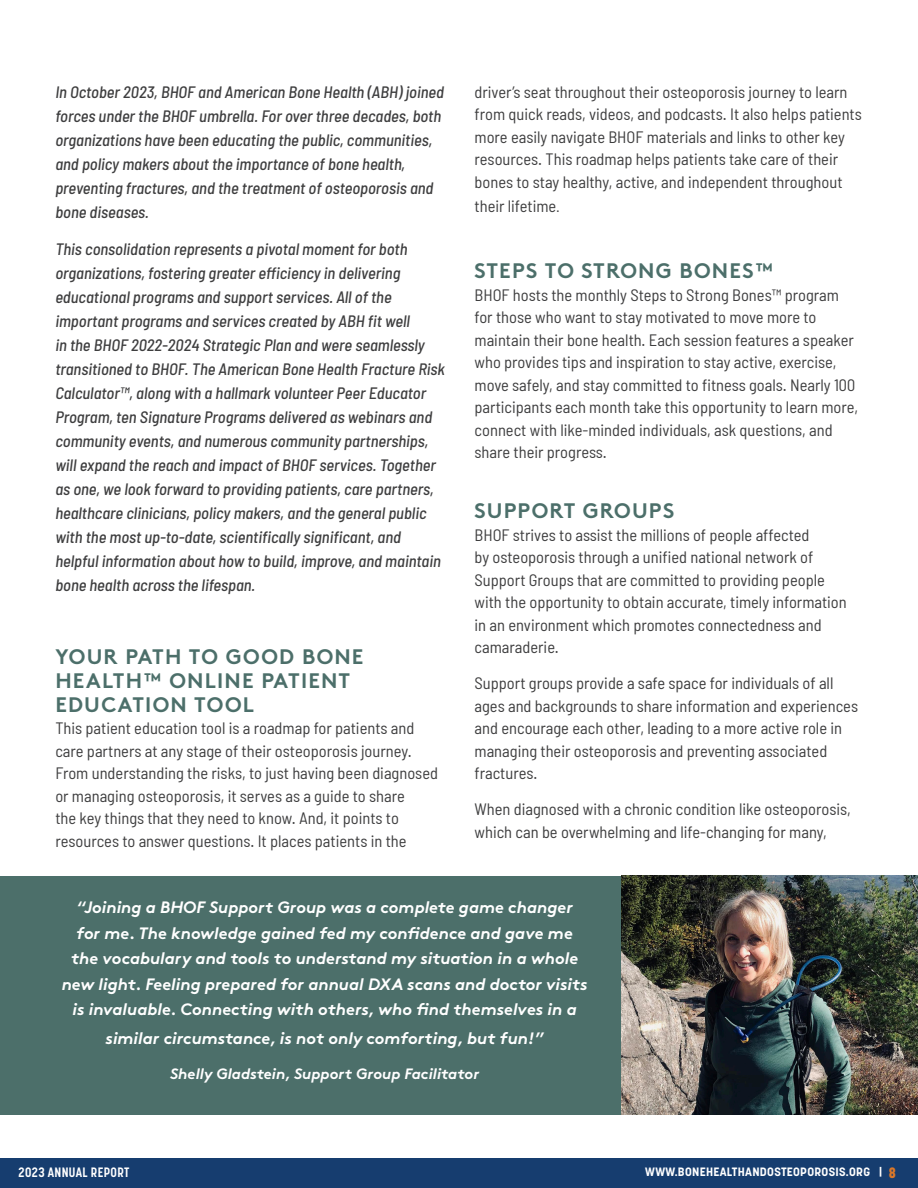
<style>
.page{position:relative;width:918px;height:1188px;background:#fff}
.page>*{position:absolute;margin:0;border:0;box-sizing:border-box;transform-origin:0 0}
.t1{font:700 21px/24px "Brown";letter-spacing:.055em;color:#4c6f6a}
.t2{font:semi-condensed 16.5px/22.5px "Barlow";color:#3e3e3f}
.t3{font:italic 500 semi-condensed 16.5px/24px "Barlow";color:#3e3e3f}
.Paragraph_Style_1{font:italic 700 16.5px/25.5px "Brown";color:#fff;text-align:center}
.Paragraph_Style_1-2{font:italic 700 15px "Brown";color:#fff}
.t4{font:700 13.5px "Korolev Condensed";letter-spacing:.025em;color:#fff}
.t5{font:700 12px "Korolev";letter-spacing:.025em;color:#fff}
.s1{font-family:"Gotham";font-stretch:normal;font-size:15px}
.s2{font-family:"Korolev Condensed";font-weight:800;font-size:15px;color:#db7829}
</style>
<div class="page">
<div style="left:0;top:1159px;width:918px;height:29px;background:#163d6f"></div>
<div style="left:0;top:876px;width:918px;height:238px;background:#4c6f6a"></div>
<img style="left:621px;top:876px;width:297px;height:238px">
<p class="t3" style="left:55px;top:78px;width:390px">In October 2023, BHOF and American Bone Health (ABH) joined forces under the BHOF umbrella. For over three decades, both organizations have been educating the public, communities, and policy makers about the importance of bone health, preventing fractures, and the treatment of osteoporosis and bone diseases.</p>
<p class="t3" style="left:55px;top:236px;width:391px">This consolidation represents a pivotal moment for both organizations, fostering greater efficiency in delivering educational programs and support services. All of the important programs and services created by ABH fit well<br>in the BHOF 2022-2024 Strategic Plan and were seamlessly transitioned to BHOF. The American Bone Health Fracture Risk Calculator™, along with a hallmark volunteer Peer Educator Program, ten Signature Programs delivered as webinars and community events, and numerous community partnerships, will expand the reach and impact of BHOF services. Together as one, we look forward to providing patients, care partners, healthcare clinicians, policy makers, and the general public with the most up-to-date, scientifically significant, and helpful information about how to build, improve, and maintain bone health across the lifespan.</p>
<p class="t1" style="left:55px;top:642px;width:310px">YOUR PATH TO GOOD BONE<br>HEALTH™ ONLINE PATIENT<br>EDUCATION TOOL</p>
<p class="t2" style="left:55px;top:717px;width:384px">This patient education tool is a roadmap for patients and care partners at any stage of their osteoporosis journey.<br>From understanding the risks, to just having been diagnosed or managing osteoporosis, it serves as a guide to share<br>the key things that they need to know. And, it points to resources to answer questions. It places patients in the</p>
<p class="t2" style="left:475px;top:80px;width:389px">driver’s seat throughout their osteoporosis journey to learn from quick reads, videos, and podcasts. It also helps patients more easily navigate BHOF materials and links to other key resources. This roadmap helps patients take care of their bones to stay healthy, active, and independent throughout</p>
<p class="t2" style="left:475px;top:195px;width:87px">their lifetime<span class="s1">.</span></p>
<p class="t1" style="left:475px;top:257px;width:300px">STEPS TO STRONG BONES™</p>
<p class="t2" style="left:475px;top:283px;width:385px">BHOF hosts the monthly Steps to Strong Bones™ program for those who want to stay motivated to move more to maintain their bone health. Each session features a speaker who provides tips and inspiration to stay active, exercise, move safely, and stay committed to fitness goals. Nearly 100 participants each month take this opportunity to learn more, connect with like-minded individuals, ask questions, and share their progress.</p>
<p class="t1" style="left:475px;top:497px;width:201px">SUPPORT GROUPS</p>
<p class="t2" style="left:475px;top:523px;width:374px">BHOF strives to assist the millions of people affected<br>by osteoporosis through a unified national network of Support Groups that are committed to providing people with the opportunity to obtain accurate, timely information in an environment which promotes connectedness and camaraderie.</p>
<p class="t2" style="left:475px;top:672px;width:385px">Support groups provide a safe space for individuals of all ages and backgrounds to share information and experiences and encourage each other, leading to a more active role in managing their osteoporosis and preventing associated fractures.</p>
<p class="t2" style="left:475px;top:798px;width:378px">When diagnosed with a chronic condition like osteoporosis, which can be overwhelming and life-changing for many,</p>
<p class="Paragraph_Style_1" style="left:62px;top:893px;width:528px">“Joining a BHOF Support Group was a complete game changer<br>for me. The knowledge gained fed my confidence and gave me the vocabulary and tools to understand my situation in a whole new light. Feeling prepared for annual DXA scans and doctor visits is invaluable. Connecting with others, who find themselves in a</p>
<p class="Paragraph_Style_1" style="left:106px;top:1024px;width:440px">similar circumstance, is not only comforting, but fun!”</p>
<p class="Paragraph_Style_1-2" style="left:170px;top:1062px;width:311px">Shelly Gladstein, Support Group Facilitator</p>
<p class="t4" style="left:19px;top:1164px;width:112px">2023 ANNUAL REPORT</p>
<p class="t5" style="left:645px;top:1164px;width:252px">WWW.BONEHEALTHANDOSTEOPOROSIS.ORG | <span class="s2">8</span></p>
</div>
